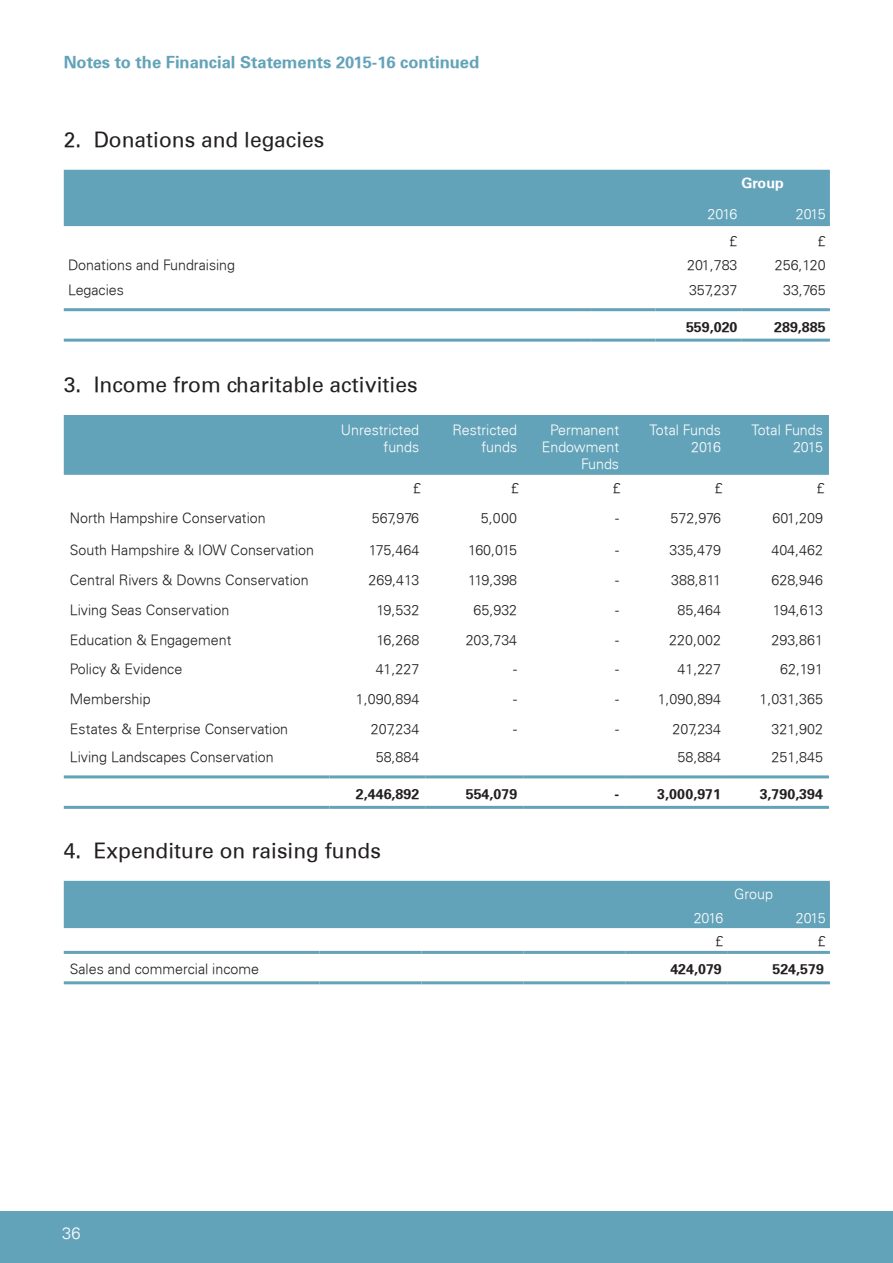
<style>
.page{position:relative;width:893px;height:1263px;background:#fff}
.page>*{position:absolute;margin:0;border:0;box-sizing:border-box;transform-origin:0 0}
.FN_Numbered_heading{font:21px "Univers";color:#231f20}
.t1{font:700 16.5px "Univers";color:#63a3b9}
.t2{font:300 16.5px "Univers";color:#fff}
.t3{font:300 14.25px "Univers";color:#231f20}
.t4{font:300 14.25px/17.1px "Univers";color:#fff;text-align:right}
.t5{font:700 14.25px "Univers";color:#231f20}
.t6{font:700 14.25px "Univers";color:#fff}
</style>
<div class="page">
<div style="left:0;top:1212px;width:893px;height:51px;background:#63a3b9"></div>
<div style="left:64px;top:415px;width:765px;height:60px;background:#63a3b9"></div>
<hr style="left:64px;top:775px;width:266px;height:3px;background:#63a3b9">
<hr style="left:64px;top:806px;width:266px;height:3px;background:#63a3b9">
<hr style="left:330px;top:775px;width:95px;height:3px;background:#63a3b9">
<hr style="left:330px;top:806px;width:95px;height:3px;background:#63a3b9">
<hr style="left:425px;top:775px;width:98px;height:3px;background:#63a3b9">
<hr style="left:425px;top:806px;width:98px;height:3px;background:#63a3b9">
<hr style="left:523px;top:775px;width:102px;height:3px;background:#63a3b9">
<hr style="left:523px;top:806px;width:102px;height:3px;background:#63a3b9">
<hr style="left:625px;top:775px;width:102px;height:3px;background:#63a3b9">
<hr style="left:625px;top:806px;width:102px;height:3px;background:#63a3b9">
<hr style="left:727px;top:775px;width:102px;height:3px;background:#63a3b9">
<hr style="left:727px;top:806px;width:102px;height:3px;background:#63a3b9">
<div style="left:64px;top:881px;width:766px;height:47px;background:#63a3b9"></div>
<hr style="left:64px;top:951px;width:255px;height:3px;background:#63a3b9">
<hr style="left:64px;top:981px;width:255px;height:3px;background:#63a3b9">
<hr style="left:319px;top:951px;width:103px;height:3px;background:#63a3b9">
<hr style="left:319px;top:981px;width:103px;height:3px;background:#63a3b9">
<hr style="left:422px;top:951px;width:102px;height:3px;background:#63a3b9">
<hr style="left:422px;top:981px;width:102px;height:3px;background:#63a3b9">
<hr style="left:524px;top:951px;width:102px;height:3px;background:#63a3b9">
<hr style="left:524px;top:981px;width:102px;height:3px;background:#63a3b9">
<hr style="left:626px;top:951px;width:102px;height:3px;background:#63a3b9">
<hr style="left:626px;top:981px;width:102px;height:3px;background:#63a3b9">
<hr style="left:728px;top:951px;width:102px;height:3px;background:#63a3b9">
<hr style="left:728px;top:981px;width:102px;height:3px;background:#63a3b9">
<div style="left:64px;top:170px;width:766px;height:56px;background:#63a3b9"></div>
<hr style="left:64px;top:308px;width:527px;height:3px;background:#63a3b9">
<hr style="left:64px;top:339px;width:527px;height:3px;background:#63a3b9">
<hr style="left:591px;top:308px;width:65px;height:3px;background:#63a3b9">
<hr style="left:591px;top:339px;width:65px;height:3px;background:#63a3b9">
<hr style="left:656px;top:308px;width:86px;height:3px;background:#63a3b9">
<hr style="left:656px;top:339px;width:86px;height:3px;background:#63a3b9">
<hr style="left:742px;top:308px;width:88px;height:3px;background:#63a3b9">
<hr style="left:742px;top:339px;width:88px;height:3px;background:#63a3b9">
<p class="t1" style="left:64px;top:53px;width:417px">Notes to the Financial Statements 2015-16 continued</p>
<p class="FN_Numbered_heading" style="left:64px;top:127px;width:262px">2. Donations and legacies</p>
<p class="t6" style="left:741px;top:174px;width:44px">Group</p>
<p class="t4" style="left:708px;top:205px;width:31px">2016</p>
<p class="t4" style="left:796px;top:205px;width:31px">2015</p>
<p class="t3" style="left:730px;top:232px;width:9px">£</p>
<p class="t3" style="left:818px;top:232px;width:9px">£</p>
<p class="t3" style="left:68px;top:256px;width:169px">Donations and Fundraising</p>
<p class="t3" style="left:687px;top:256px;width:52px">201,783</p>
<p class="t3" style="left:775px;top:256px;width:52px">256,120</p>
<p class="t3" style="left:68px;top:282px;width:57px">Legacies</p>
<p class="t3" style="left:689px;top:282px;width:50px">357,237</p>
<p class="t3" style="left:783px;top:282px;width:44px">33,765</p>
<p class="t5" style="left:686px;top:318px;width:53px">559,020</p>
<p class="t5" style="left:774px;top:318px;width:53px">289,885</p>
<p class="FN_Numbered_heading" style="left:64px;top:372px;width:355px">3. Income from charitable activities</p>
<p class="t4" style="left:341px;top:421px;width:80px">Unrestricted funds</p>
<p class="t4" style="left:452px;top:421px;width:66px">Restricted funds</p>
<p class="t4" style="left:542px;top:421px;width:79px;text-align:center">Permanent<br>Endowment</p>
<p class="t4" style="left:581px;top:455px;width:40px">Funds</p>
<p class="t4" style="left:649px;top:421px;width:73px">Total Funds<br>2016</p>
<p class="t4" style="left:751px;top:421px;width:73px">Total Funds<br>2015</p>
<p class="t3" style="left:413px;top:479px;width:9px">£</p>
<p class="t3" style="left:511px;top:479px;width:9px">£</p>
<p class="t3" style="left:613px;top:479px;width:9px">£</p>
<p class="t3" style="left:715px;top:479px;width:9px">£</p>
<p class="t3" style="left:817px;top:479px;width:9px">£</p>
<p class="t3" style="left:70px;top:509px;width:197px">North Hampshire Conservation</p>
<p class="t3" style="left:372px;top:509px;width:49px">567,976</p>
<p class="t3" style="left:481px;top:509px;width:38px">5,000</p>
<p class="t3" style="left:615px;top:509px;width:5px">-</p>
<p class="t3" style="left:671px;top:509px;width:52px">572,976</p>
<p class="t3" style="left:772px;top:509px;width:52px">601,209</p>
<p class="t3" style="left:70px;top:541px;width:246px">South Hampshire &amp; IOW Conservation</p>
<p class="t3" style="left:369px;top:541px;width:52px">175,464</p>
<p class="t3" style="left:468px;top:541px;width:51px">160,015</p>
<p class="t3" style="left:615px;top:541px;width:5px">-</p>
<p class="t3" style="left:669px;top:541px;width:53px">335,479</p>
<p class="t3" style="left:771px;top:541px;width:53px">404,462</p>
<p class="t3" style="left:70px;top:571px;width:240px">Central Rivers &amp; Downs Conservation</p>
<p class="t3" style="left:368px;top:571px;width:52px">269,413</p>
<p class="t3" style="left:468px;top:571px;width:51px">119,398</p>
<p class="t3" style="left:615px;top:571px;width:5px">-</p>
<p class="t3" style="left:671px;top:571px;width:51px">388,811</p>
<p class="t3" style="left:771px;top:571px;width:53px">628,946</p>
<p class="t3" style="left:70px;top:601px;width:161px">Living Seas Conservation</p>
<p class="t3" style="left:376px;top:601px;width:44px">19,532</p>
<p class="t3" style="left:474px;top:601px;width:45px">65,932</p>
<p class="t3" style="left:615px;top:601px;width:5px">-</p>
<p class="t3" style="left:677px;top:601px;width:45px">85,464</p>
<p class="t3" style="left:773px;top:601px;width:52px">194,613</p>
<p class="t3" style="left:70px;top:631px;width:163px">Education &amp; Engagement</p>
<p class="t3" style="left:376px;top:631px;width:44px">16,268</p>
<p class="t3" style="left:466px;top:631px;width:53px">203,734</p>
<p class="t3" style="left:615px;top:631px;width:5px">-</p>
<p class="t3" style="left:669px;top:631px;width:53px">220,002</p>
<p class="t3" style="left:771px;top:631px;width:53px">293,861</p>
<p class="t3" style="left:70px;top:661px;width:114px">Policy &amp; Evidence</p>
<p class="t3" style="left:376px;top:661px;width:45px">41,227</p>
<p class="t3" style="left:513px;top:661px;width:5px">-</p>
<p class="t3" style="left:615px;top:661px;width:5px">-</p>
<p class="t3" style="left:677px;top:661px;width:45px">41,227</p>
<p class="t3" style="left:780px;top:661px;width:44px">62,191</p>
<p class="t3" style="left:70px;top:690px;width:82px">Membership</p>
<p class="t3" style="left:356px;top:690px;width:65px">1,090,894</p>
<p class="t3" style="left:513px;top:690px;width:5px">-</p>
<p class="t3" style="left:615px;top:690px;width:5px">-</p>
<p class="t3" style="left:658px;top:690px;width:65px">1,090,894</p>
<p class="t3" style="left:760px;top:690px;width:65px">1,031,365</p>
<p class="t3" style="left:70px;top:720px;width:220px">Estates &amp; Enterprise Conservation</p>
<p class="t3" style="left:371px;top:720px;width:50px">207,234</p>
<p class="t3" style="left:513px;top:720px;width:5px">-</p>
<p class="t3" style="left:615px;top:720px;width:5px">-</p>
<p class="t3" style="left:673px;top:720px;width:50px">207,234</p>
<p class="t3" style="left:771px;top:720px;width:53px">321,902</p>
<p class="t3" style="left:70px;top:748px;width:205px">Living Landscapes Conservation</p>
<p class="t3" style="left:376px;top:748px;width:45px">58,884</p>
<p class="t3" style="left:678px;top:748px;width:45px">58,884</p>
<p class="t3" style="left:772px;top:748px;width:53px">251,845</p>
<p class="t5" style="left:356px;top:785px;width:65px">2,446,892</p>
<p class="t5" style="left:466px;top:785px;width:53px">554,079</p>
<p class="t5" style="left:614px;top:785px;width:6px">-</p>
<p class="t5" style="left:657px;top:785px;width:65px">3,000,971</p>
<p class="t5" style="left:760px;top:785px;width:65px">3,790,394</p>
<p class="FN_Numbered_heading" style="left:64px;top:838px;width:319px">4. Expenditure on raising funds</p>
<p class="t4" style="left:734px;top:885px;width:40px">Group</p>
<p class="t4" style="left:694px;top:909px;width:31px">2016</p>
<p class="t4" style="left:796px;top:909px;width:31px">2015</p>
<p class="t3" style="left:716px;top:932px;width:9px">£</p>
<p class="t3" style="left:818px;top:932px;width:9px">£</p>
<p class="t3" style="left:70px;top:961px;width:191px">Sales and commercial income</p>
<p class="t5" style="left:670px;top:961px;width:53px">424,079</p>
<p class="t5" style="left:772px;top:961px;width:53px">524,579</p>
<p class="t2" style="left:62px;top:1224px;width:20px">36</p>
</div>
